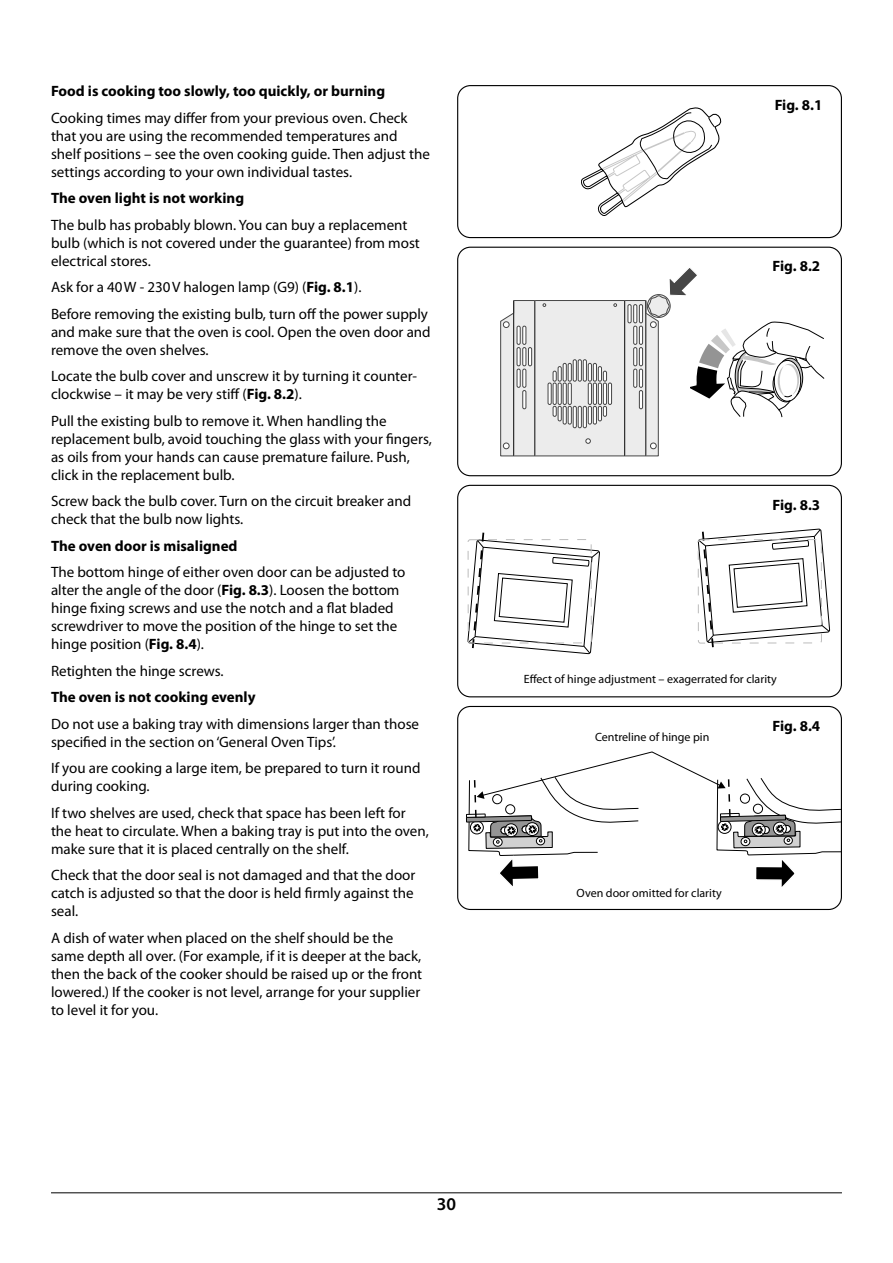
<style>
.page{position:relative;width:893px;height:1263px;background:#fff}
.page>*{position:absolute;margin:0;border:0;box-sizing:border-box;transform-origin:0 0}
.t1{font:600 18px "Myriad Pro";color:#000}
.Body{font:15px/18px "Myriad Pro";color:#000}
.Body-2{font:700 15px "Myriad Pro";color:#000}
.Body_centre{font:12px "Myriad Pro";color:#000}
.s1{font-weight:700}
</style>
<div class="page">
<hr style="left:51px;top:1192px;width:791px;height:1px;background:#000">
<div style="left:457px;top:247px;width:385px;height:229px;border:1px solid #000;border-radius:13px"></div>
<svg style="left:581px;top:107px;width:140px;height:109px"></svg>
<div style="left:457px;top:85px;width:385px;height:153px;border:1px solid #000;border-radius:13px"></div>
<svg style="left:467px;top:532px;width:133px;height:122px"></svg>
<svg style="left:697px;top:528px;width:133px;height:120px"></svg>
<div style="left:468px;top:539px;width:124px;height:104px;border:1px dashed #bcbcbc;border-radius:2px"></div>
<div style="left:698px;top:539px;width:124px;height:104px;border:1px dashed #bcbcbc;border-radius:2px"></div>
<div style="left:457px;top:485px;width:385px;height:212px;border:1px solid #000;border-radius:13px"></div>
<svg style="left:466px;top:751px;width:374px;height:136px"></svg>
<div style="left:776px;top:825px;width:15px;height:8px;border:1px dashed #000;border-radius:3px"></div>
<div style="left:754px;top:826px;width:16px;height:8px;border:1px dashed #000;border-radius:3px"></div>
<div style="left:522px;top:825px;width:15px;height:8px;border:1px dashed #000;border-radius:3px"></div>
<div style="left:500px;top:826px;width:16px;height:8px;border:1px dashed #000;border-radius:3px"></div>
<div style="left:457px;top:706px;width:385px;height:204px;border:1px solid #000;border-radius:13px"></div>
<svg style="left:500px;top:268px;width:325px;height:188px"></svg>
<p class="Body-2" style="left:51px;top:81px;width:336px">Food is cooking too slowly, too quickly, or burning</p>
<p class="Body" style="left:51px;top:109px;width:380px">Cooking times may differ from your previous oven. Check that you are using the recommended temperatures and shelf positions – see the oven cooking guide. Then adjust the settings according to your own individual tastes.</p>
<p class="Body-2" style="left:51px;top:188px;width:195px">The oven light is not working</p>
<p class="Body" style="left:51px;top:216px;width:370px">The bulb has probably blown. You can buy a replacement bulb (which is not covered under the guarantee) from most electrical stores.</p>
<p class="Body" style="left:51px;top:278px;width:312px">Ask for a 40W - 230V halogen lamp (G9) (<span class="s1">Fig. 8.1</span>).</p>
<p class="Body" style="left:51px;top:305px;width:381px">Before removing the existing bulb, turn off the power supply and make sure that the oven is cool. Open the oven door and remove the oven shelves.</p>
<p class="Body" style="left:51px;top:367px;width:368px">Locate the bulb cover and unscrew it by turning it counter&shy;clockwise – it may be very stiff (<span class="s1">Fig. 8.2</span>).</p>
<p class="Body" style="left:51px;top:412px;width:382px">Pull the existing bulb to remove it. When handling the replacement bulb, avoid touching the glass with your fingers, as oils from your hands can cause premature failure. Push, click in the replacement bulb.</p>
<p class="Body" style="left:51px;top:492px;width:362px">Screw back the bulb cover. Turn on the circuit breaker and check that the bulb now lights.</p>
<p class="Body-2" style="left:51px;top:536px;width:188px">The oven door is misaligned</p>
<p class="Body" style="left:51px;top:563px;width:356px">The bottom hinge of either oven door can be adjusted to alter the angle of the door (<span class="s1">Fig. 8.3</span>). Loosen the bottom hinge fixing screws and use the notch and a flat bladed screwdriver to move the position of the hinge to set the hinge position (<span class="s1">Fig. 8.4</span>).</p>
<p class="Body" style="left:51px;top:662px;width:174px">Retighten the hinge screws.</p>
<p class="Body-2" style="left:51px;top:688px;width:206px">The oven is not cooking evenly</p>
<p class="Body" style="left:51px;top:715px;width:370px">Do not use a baking tray with dimensions larger than those specified in the section on ‘General Oven Tips’.</p>
<p class="Body" style="left:51px;top:759px;width:371px">If you are cooking a large item, be prepared to turn it round during cooking.</p>
<p class="Body" style="left:51px;top:804px;width:379px">If two shelves are used, check that space has been left for the heat to circulate. When a baking tray is put into the oven, make sure that it is placed centrally on the shelf.</p>
<p class="Body" style="left:51px;top:866px;width:366px">Check that the door seal is not damaged and that the door catch is adjusted so that the door is held firmly against the seal.</p>
<p class="Body" style="left:51px;top:929px;width:373px">A dish of water when placed on the shelf should be the same depth all over. (For example, if it is deeper at the back, then the back of the cooker should be raised up or the front lowered.) If the cooker is not level, arrange for your supplier to level it for you.</p>
<p class="Body-2" style="left:775px;top:95px;width:49px">Fig. 8.1</p>
<p class="Body-2" style="left:773px;top:257px;width:49px">Fig. 8.2</p>
<p class="Body-2" style="left:773px;top:495px;width:49px">Fig. 8.3</p>
<p class="Body_centre" style="left:524px;top:671px;width:255px">Effect of hinge adjustment – exagerrated for clarity</p>
<p class="Body_centre" style="left:595px;top:729px;width:116px">Centreline of hinge pin</p>
<p class="Body-2" style="left:773px;top:716px;width:49px">Fig. 8.4</p>
<p class="Body_centre" style="left:577px;top:885px;width:147px">Oven door omitted for clarity</p>
<p class="t1" style="left:437px;top:1193px;width:21px">30</p>
</div>
